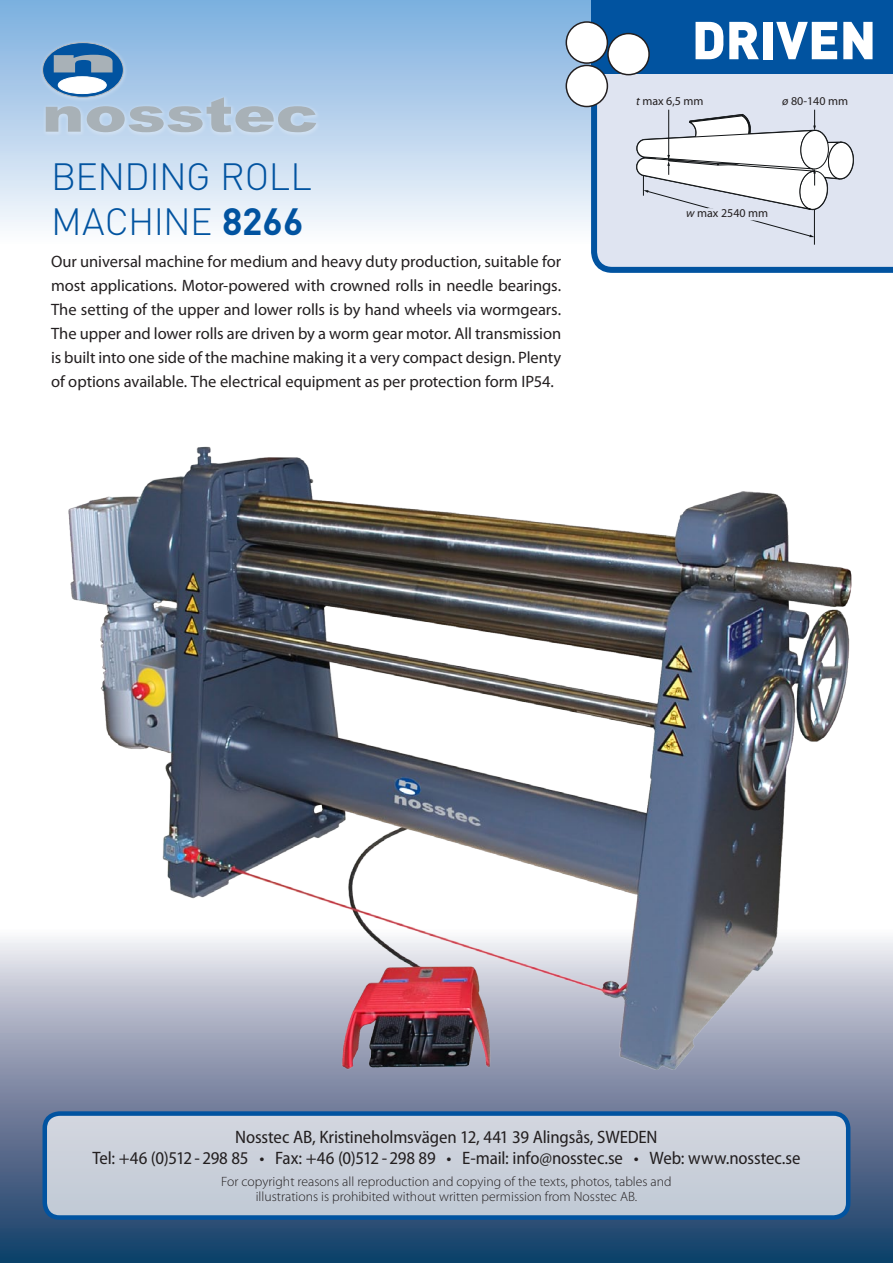
<style>
.page{position:relative;width:893px;height:1263px;background:#fff}
.page>*{position:absolute;margin:0;border:0;box-sizing:border-box;transform-origin:0 0}
.t1{font:900 52.5px "DIN Pro";letter-spacing:-.005em;color:#fff}
.t2{font:300 37.5px/45px "DIN Pro";letter-spacing:-.015em;color:#0153a0}
.t3{font:semi-condensed 18px/21.6px "Myriad Pro";letter-spacing:-.01em;color:#231f20;text-align:center}
.t4{font:16.5px/24px "Myriad Pro";color:#231f20;text-align:justify}
.t5{font:300 13.5px/15px "Myriad Pro";color:#231f20;text-align:center}
.t6{font:12px "Myriad Pro";color:#231f20}
.s1{font-weight:700}
.s2{font-style:italic}
</style>
<div class="page">
<div style="left:0;top:0;width:893px;height:244px;background:linear-gradient(to bottom,#79adde,#fbfbfd)"></div>
<svg style="left:0;top:937px;width:893px;height:326px;background:#4c698a"></svg>
<div style="left:45px;top:1113px;width:803px;height:104px;background:#cad0da;border-radius:15px"></div>
<div style="left:43px;top:1111px;width:807px;height:109px;border:4px solid #0153a0;border-radius:15px"></div>
<svg style="left:588px;top:0;width:305px;height:273px;background:#cfdaeb"></svg>
<div style="left:39px;top:39px;width:282px;height:98px;background:#fff;opacity:.3"></div>
<div style="left:43px;top:43px;width:80px;height:54px;background:#0153a0;border-radius:50%"></div>
<div style="left:43px;top:43px;width:80px;height:54px;border:1px solid #bcbdc0;border-radius:50%"></div>
<svg style="left:46px;top:97px;width:270px;height:35px;background:#b0c2d3"></svg>
<svg style="left:54px;top:55px;width:59px;height:17px"></svg>
<div style="left:58px;top:77px;width:48px;height:17px;background:#fff;border-radius:50%"></div>
<div style="left:58px;top:77px;width:48px;height:17px;border:1px solid #fff;border-radius:50%"></div>
<div style="left:591px;top:0;width:302px;height:73px;background:#0153a0"></div>
<svg style="left:636px;top:110px;width:218px;height:163px"></svg>
<div style="left:566px;top:22px;width:41px;height:41px;background:#fff;border-radius:50%"></div>
<div style="left:566px;top:21px;width:42px;height:43px;border:2px solid #231f20;border-radius:50%"></div>
<div style="left:566px;top:65px;width:41px;height:42px;background:#fff;border-radius:50%"></div>
<div style="left:566px;top:65px;width:42px;height:42px;border:2px solid #231f20;border-radius:50%"></div>
<div style="left:608px;top:34px;width:41px;height:41px;background:#fff;border-radius:50%"></div>
<div style="left:607px;top:33px;width:43px;height:42px;border:2px solid #231f20;border-radius:50%"></div>
<img style="left:64px;top:446px;width:791px;height:660px">
<p class="t1" style="left:692px;top:5px;width:186px">DRIVEN</p>
<p class="t2" style="left:51px;top:152px;width:262px">BENDING ROLL<br>MACHINE <span class="s1">8266</span></p>
<p class="t4" style="left:51px;top:249px;width:512px">Our universal machine for medium and heavy duty production, suitable for most applications. Motor-powered with crowned rolls in needle bearings.<br>The setting of the upper and lower rolls is by hand wheels via wormgears.<br>The upper and lower rolls are driven by a worm gear motor. All transmission is built into one side of the machine making it a very compact design. Plenty of options available. The electrical equipment as per protection form IP54.</p>
<p class="t6" style="left:636px;top:93px;width:69px"><span class="s2">t</span> max 6,5 mm</p>
<p class="t6" style="left:782px;top:93px;width:67px"><span class="s2">ø</span> 80-140 mm</p>
<p class="t6" style="left:686px;top:206px;width:84px"><span class="s2">w</span> max 2540 mm</p>
<p class="t3" style="left:92px;top:1126px;width:710px">Nosstec AB, Kristineholmsvägen 12, 441 39 Alingsås, SWEDEN<br>Tel: +46 (0)512 - 298 85 • Fax: +46 (0)512 - 298 89 • E-mail: info@nosstec.se • Web: www.nosstec.se</p>
<p class="t5" style="left:221px;top:1174px;width:452px">For copyright reasons all reproduction and copying of the texts, photos, tables and illustrations is prohibited without written permission from Nosstec AB.</p>
</div>
